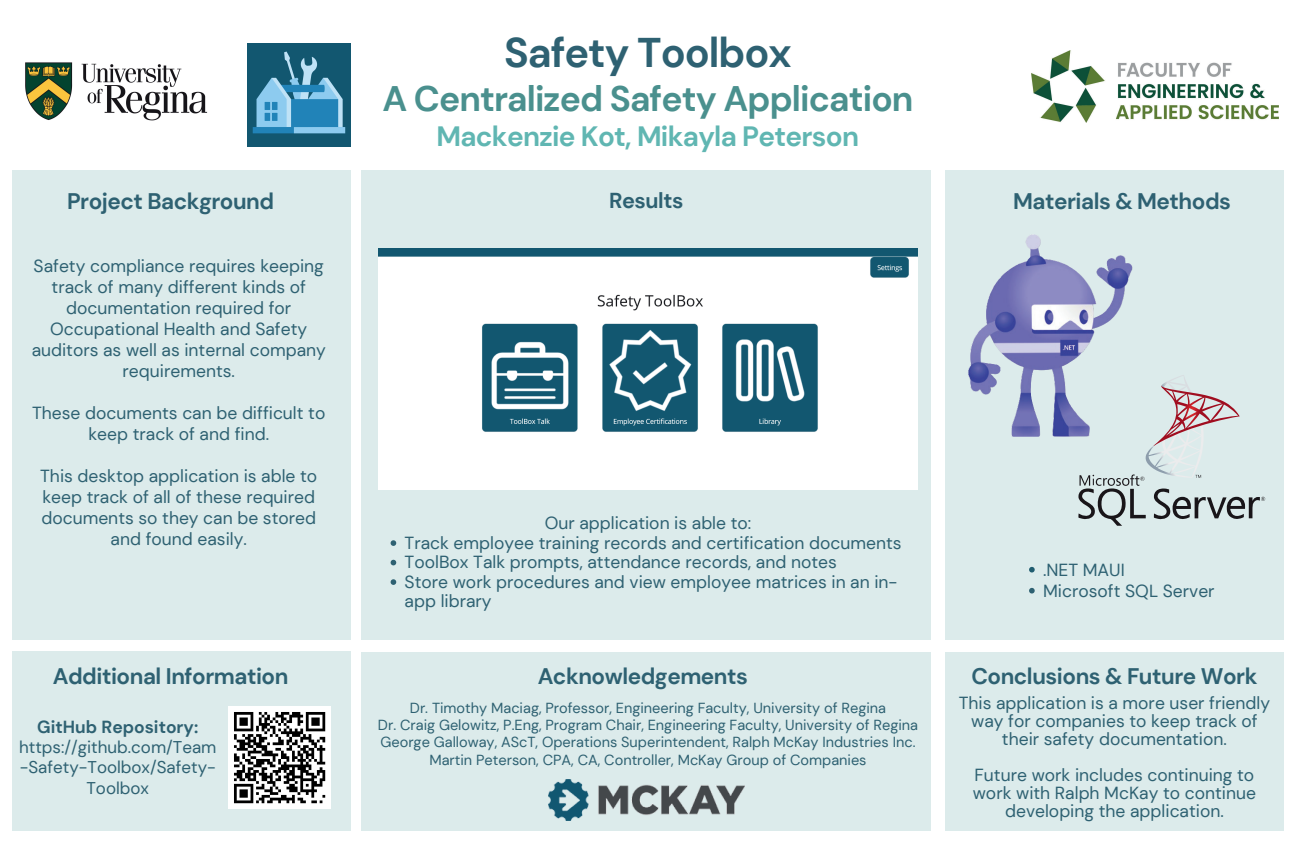
<style>
.page{position:relative;width:1296px;height:864px;background:#fff}
.page>*{position:absolute;margin:0;border:0;box-sizing:border-box;transform-origin:0 0}
.t1{font:700 41.45px "DM Sans";letter-spacing:-.025em;color:#2e6172}
.t2{font:700 35.45px "DM Sans";letter-spacing:-.025em;color:#4a908e}
.t3{font:700 27.95px "DM Sans";letter-spacing:-.025em;color:#60b6b2}
.t4{font:700 22.5px "DM Sans";letter-spacing:-.02em;color:#2e6172}
.t5{font:700 21.6px "DM Sans";letter-spacing:-.02em;color:#2e6172}
.t6{font:17.5px/21px "DM Sans";color:#2e6172;text-align:center}
.t7{font:700 17.5px "DM Sans";color:#2e6172}
.t8{font:17px/20.2px "DM Sans";color:#2e6172;text-align:center}
.t9{font:14.55px/17.2px "DM Sans";color:#2e6172;text-align:center}
</style>
<div class="page">
<img style="left:1031px;top:50px;width:247px;height:73px">
<img style="left:25px;top:62px;width:183px;height:59px">
<div style="left:12px;top:652px;width:339px;height:179px;background:#dcebeb"></div>
<div style="left:12px;top:170px;width:339px;height:470px;background:#dcebeb"></div>
<div style="left:362px;top:170px;width:569px;height:470px;background:#dcebeb"></div>
<div style="left:945px;top:170px;width:339px;height:469px;background:#dcebeb"></div>
<div style="left:362px;top:653px;width:569px;height:178px;background:#dcebeb"></div>
<div style="left:945px;top:653px;width:339px;height:178px;background:#dcebeb"></div>
<div style="left:228px;top:706px;width:103px;height:103px;background:#fff"></div>
<svg style="left:234px;top:712px;width:92px;height:92px"></svg>
<img style="left:248px;top:43px;width:103px;height:104px">
<img style="left:968px;top:234px;width:165px;height:203px">
<img style="left:1145px;top:446px;width:58px;height:28px">
<img style="left:1161px;top:375px;width:27px;height:11px">
<img style="left:1153px;top:386px;width:87px;height:60px">
<svg style="left:1078px;top:474px;width:187px;height:52px"></svg>
<img style="left:548px;top:779px;width:196px;height:41px">
<img style="left:378px;top:249px;width:540px;height:240px">
<svg style="left:391px;top:540px;width:5px;height:6px"></svg>
<svg style="left:391px;top:560px;width:5px;height:5px"></svg>
<svg style="left:391px;top:579px;width:5px;height:6px"></svg>
<svg style="left:1029px;top:567px;width:6px;height:6px"></svg>
<svg style="left:1029px;top:588px;width:6px;height:6px"></svg>
<p class="t4" style="left:67px;top:187px;width:209px">Project Background</p>
<p class="t6" style="left:32px;top:255px;width:296px">Safety compliance requires keeping track of many different kinds of documentation required for<br>Occupational Health and Safety auditors as well as internal company requirements.</p>
<p class="t6" style="left:32px;top:402px;width:295px">These documents can be difficult to keep track of and find.</p>
<p class="t6" style="left:40px;top:465px;width:279px">This desktop application is able to keep track of all of these required documents so they can be stored and found easily.</p>
<p class="t4" style="left:53px;top:662px;width:237px">Additional Information</p>
<p class="t7" style="left:37px;top:716px;width:162px">GitHub Repository:</p>
<p class="t8" style="left:19px;top:737px;width:199px">https://github.com/Team -Safety-Toolbox/Safety-<br>Toolbox</p>
<h1 class="t1" style="left:504px;top:27px;width:289px">Safety Toolbox</h1>
<h2 class="t2" style="left:382px;top:76px;width:533px">A Centralized Safety Application</h2>
<h3 class="t3" style="left:437px;top:119px;width:424px">Mackenzie Kot, Mikayla Peterson</h3>
<p class="t5" style="left:609px;top:187px;width:76px">Results</p>
<p class="t4" style="left:1013px;top:187px;width:219px">Materials &amp; Methods</p>
<p class="t6" style="left:405px;top:513px;width:498px;line-height:19.5px;text-align:left;text-indent:140px">Our application is able to:<br>Track employee training records and certification documents ToolBox Talk prompts, attendance records, and notes<br>Store work procedures and view employee matrices in an in&shy;app library</p>
<p class="t4" style="left:538px;top:662px;width:212px">Acknowledgements</p>
<p class="t9" style="left:378px;top:699px;width:542px">Dr. Timothy Maciag, Professor, Engineering Faculty, University of Regina<br>Dr. Craig Gelowitz, P.Eng, Program Chair, Engineering Faculty, University of Regina George Galloway, AScT, Operations Superintendent, Ralph McKay Industries Inc.<br>Martin Peterson, CPA, CA, Controller, McKay Group of Companies</p>
<p class="t6" style="left:1043px;top:559px;width:173px;text-align:left">.NET MAUI<br>Microsoft SQL Server</p>
<p class="t4" style="left:971px;top:662px;width:288px">Conclusions &amp; Future Work</p>
<p class="t6" style="left:959px;top:694px;width:313px;line-height:18px">This application is a more user friendly way for companies to keep track of their safety documentation.</p>
<p class="t6" style="left:973px;top:766px;width:285px;line-height:18px">Future work includes continuing to work with Ralph McKay to continue developing the application.</p>
</div>
